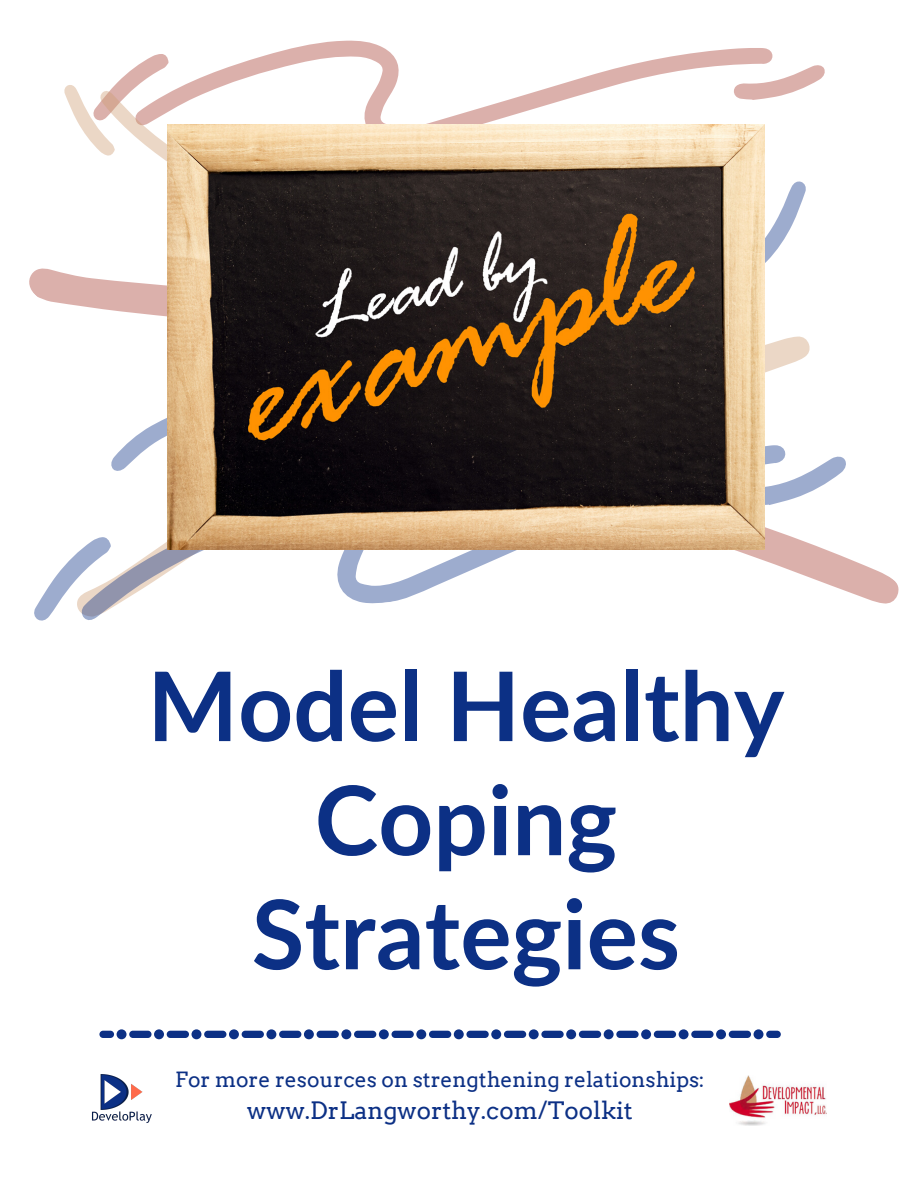
<style>
.page{position:relative;width:918px;height:1188px;background:#fff}
.page>*{position:absolute;margin:0;border:0;box-sizing:border-box;transform-origin:0 0}
.t1{font:700 96px/114.1px "Lato";color:#0c3085;text-align:center}
.t2{font:24px "Arvo";color:#0c3085}
.t3{font:21px "Arvo";color:#0c3085}
</style>
<div class="page">
<svg style="left:764px;top:158px;width:42px;height:178px"></svg>
<svg style="left:857px;top:562px;width:42px;height:42px;fill:#dbb0ab"></svg>
<svg style="left:764px;top:336px;width:46px;height:92px"></svg>
<div style="left:99px;top:1031px;width:15px;height:7px;background:#0c3085;border-radius:4px"></div>
<svg style="left:129px;top:1031px;width:622px;height:7px"></svg>
<div style="left:766px;top:1031px;width:15px;height:7px;background:#0c3085;border-radius:4px"></div>
<div style="left:117px;top:1029px;width:10px;height:10px;background:#0c3085;border-radius:50%"></div>
<div style="left:154px;top:1029px;width:10px;height:10px;background:#0c3085;border-radius:50%"></div>
<div style="left:192px;top:1029px;width:9px;height:10px;background:#0c3085;border-radius:50%"></div>
<div style="left:229px;top:1029px;width:10px;height:10px;background:#0c3085;border-radius:50%"></div>
<div style="left:266px;top:1029px;width:10px;height:10px;background:#0c3085;border-radius:50%"></div>
<div style="left:304px;top:1029px;width:10px;height:10px;background:#0c3085;border-radius:50%"></div>
<div style="left:341px;top:1029px;width:10px;height:10px;background:#0c3085;border-radius:50%"></div>
<div style="left:379px;top:1029px;width:10px;height:10px;background:#0c3085;border-radius:50%"></div>
<div style="left:416px;top:1029px;width:10px;height:10px;background:#0c3085;border-radius:50%"></div>
<div style="left:454px;top:1029px;width:10px;height:10px;background:#0c3085;border-radius:50%"></div>
<div style="left:491px;top:1029px;width:10px;height:10px;background:#0c3085;border-radius:50%"></div>
<div style="left:529px;top:1029px;width:10px;height:10px;background:#0c3085;border-radius:50%"></div>
<div style="left:566px;top:1029px;width:10px;height:10px;background:#0c3085;border-radius:50%"></div>
<div style="left:604px;top:1029px;width:10px;height:10px;background:#0c3085;border-radius:50%"></div>
<div style="left:641px;top:1029px;width:10px;height:10px;background:#0c3085;border-radius:50%"></div>
<div style="left:679px;top:1029px;width:10px;height:10px;background:#0c3085;border-radius:50%"></div>
<div style="left:716px;top:1029px;width:10px;height:10px;background:#0c3085;border-radius:50%"></div>
<div style="left:754px;top:1029px;width:10px;height:10px;background:#0c3085;border-radius:50%"></div>
<img style="left:92px;top:1074px;width:59px;height:49px">
<img style="left:730px;top:1076px;width:97px;height:49px">
<svg style="left:34px;top:428px;width:823px;height:193px"></svg>
<svg style="left:140px;top:41px;width:685px;height:102px"></svg>
<svg style="left:46px;top:64px;width:635px;height:253px"></svg>
<img style="left:167px;top:124px;width:597px;height:426px">
<h1 class="t1" style="left:147px;top:647px;width:639px">Model Healthy<br>Coping<br>Strategies</h1>
<p class="t3" style="left:175px;top:1066px;width:531px">For more resources on strengthening relationships:</p>
<p class="t2" style="left:247px;top:1096px;width:387px">www.DrLangworthy.com/Toolkit</p>
</div>
